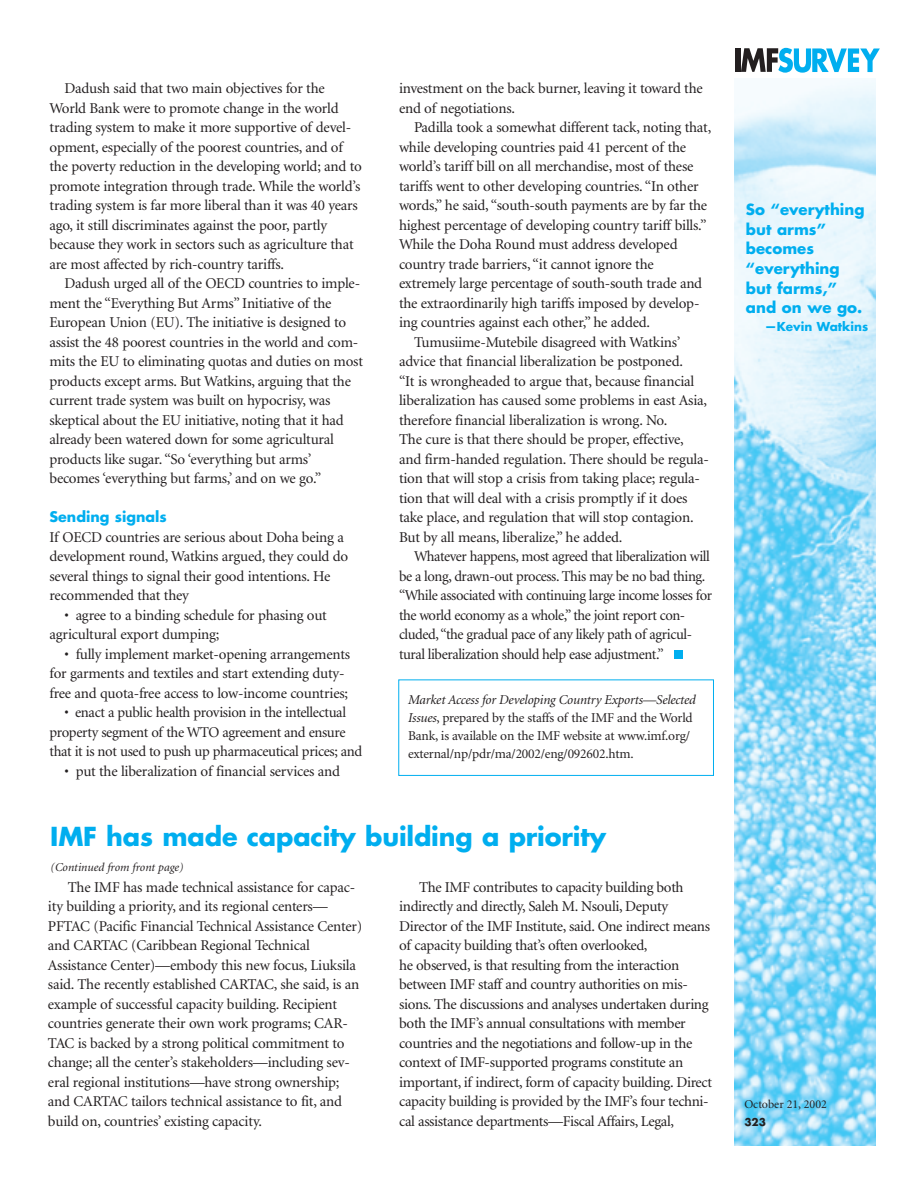
<style>
.page{position:relative;width:918px;height:1188px;background:#fff}
.page>*{position:absolute;margin:0;border:0;box-sizing:border-box;transform-origin:0 0}
.t1{font:700 25.5px "Futura";letter-spacing:-.005em;color:#00aeef}
.t2{font:15px/19.5px "Minion";letter-spacing:-.015em;color:#231f20}
.t3{font:700 15px/19.6px "Futura";color:#00aeef}
.t4{font:700 14.25px "Futura";color:#00aeef}
.t5{font:13.5px/18px "Minion";letter-spacing:-.015em;color:#231f20}
.t6{font:italic 12px "Minion";color:#231f20}
.t7{font:12px "Minion";color:#231f20}
.t8{font:700 12px "Futura";color:#00aeef}
.t9{font:700 10.5px "Futura";color:#231f20}
.s1{font-style:italic}
</style>
<div class="page">
<div style="left:735px;top:48px;width:5px;height:24px;background:#231f20"></div>
<svg style="left:741px;top:48px;width:139px;height:25px"></svg>
<img style="left:734px;top:79px;width:142px;height:1067px">
<div style="left:674px;top:650px;width:9px;height:9px;background:#00aeef"></div>
<div style="left:398px;top:680px;width:316px;height:96px;border:1px solid #00aeef"></div>
<p class="t2" style="left:50px;top:80px;width:314px;text-indent:15px">Dadush said that two main objectives for the World Bank were to promote change in the world trading system to make it more supportive of devel&shy;opment, especially of the poorest countries, and of the poverty reduction in the developing world; and to promote integration through trade. While the world’s trading system is far more liberal than it was 40 years ago, it still discriminates against the poor, partly because they work in sectors such as agriculture that are most affected by rich-country tariffs.</p>
<p class="t2" style="left:50px;top:275px;width:315px;text-indent:15px">Dadush urged all of the OECD countries to imple&shy;ment the “Everything But Arms” Initiative of the European Union (EU). The initiative is designed to assist the 48 poorest countries in the world and com&shy;mits the EU to eliminating quotas and duties on most products except arms. But Watkins, arguing that the current trade system was built on hypocrisy, was skeptical about the EU initiative, noting that it had already been watered down for some agricultural products like sugar. “So ‘everything but arms’ becomes ‘everything but farms,’ and on we go.”</p>
<p class="t4" style="left:50px;top:510px;width:119px">Sending signals</p>
<p class="t2" style="left:50px;top:528px;width:300px">If OECD countries are serious about Doha being a development round, Watkins argued, they could do several things to signal their good intentions. He recommended that they</p>
<p class="t2" style="left:50px;top:606px;width:279px;text-indent:15px">• agree to a binding schedule for phasing out agricultural export dumping;</p>
<p class="t2" style="left:50px;top:645px;width:302px;text-indent:15px">• fully implement market-opening arrangements for garments and textiles and start extending duty&shy;free and quota-free access to low-income countries;</p>
<p class="t2" style="left:50px;top:704px;width:314px;text-indent:15px">• enact a public health provision in the intellectual property segment of the WTO agreement and ensure that it is not used to push up pharmaceutical prices; and</p>
<p class="t2" style="left:64px;top:762px;width:277px">• put the liberalization of financial services and</p>
<p class="t2" style="left:399px;top:80px;width:305px">investment on the back burner, leaving it toward the end of negotiations.</p>
<p class="t2" style="left:414px;top:119px;width:299px">Padilla took a somewhat different tack, noting that,</p>
<p class="t2" style="left:399px;top:138px;width:289px">while developing countries paid 41 percent of the</p>
<p class="t2" style="left:399px;top:158px;width:296px">world’s tariff bill on all merchandise, most of these</p>
<p class="t2" style="left:399px;top:177px;width:301px">tariffs went to other developing countries. “In other</p>
<p class="t2" style="left:399px;top:197px;width:310px">words,” he said, “south-south payments are by far the</p>
<p class="t2" style="left:399px;top:216px;width:309px">highest percentage of developing country tariff bills.”</p>
<p class="t2" style="left:399px;top:236px;width:280px">While the Doha Round must address developed</p>
<p class="t2" style="left:399px;top:255px;width:256px">country trade barriers, “it cannot ignore the</p>
<p class="t2" style="left:399px;top:275px;width:305px">extremely large percentage of south-south trade and</p>
<p class="t2" style="left:399px;top:294px;width:302px">the extraordinarily high tariffs imposed by develop-</p>
<p class="t2" style="left:399px;top:314px;width:253px">ing countries against each other,” he added.</p>
<p class="t2" style="left:414px;top:333px;width:268px">Tumusiime-Mutebile disagreed with Watkins’</p>
<p class="t2" style="left:399px;top:353px;width:286px">advice that financial liberalization be postponed.</p>
<p class="t2" style="left:399px;top:372px;width:297px">“It is wrongheaded to argue that, because financial</p>
<p class="t2" style="left:399px;top:392px;width:310px">liberalization has caused some problems in east Asia,</p>
<p class="t2" style="left:399px;top:411px;width:270px">therefore financial liberalization is wrong. No.</p>
<p class="t2" style="left:399px;top:431px;width:286px">The cure is that there should be proper, effective,</p>
<p class="t2" style="left:399px;top:450px;width:312px">and firm-handed regulation. There should be regula-</p>
<p class="t2" style="left:399px;top:470px;width:303px">tion that will stop a crisis from taking place; regula-</p>
<p class="t2" style="left:399px;top:489px;width:290px">tion that will deal with a crisis promptly if it does</p>
<p class="t2" style="left:399px;top:509px;width:296px">take place, and regulation that will stop contagion.</p>
<p class="t2" style="left:399px;top:528px;width:225px">But by all means, liberalize,” he added.</p>
<p class="t2" style="left:414px;top:548px;width:297px">Whatever happens, most agreed that liberalization will</p>
<p class="t2" style="left:399px;top:567px;width:308px">be a long, drawn-out process. This may be no bad thing.</p>
<p class="t2" style="left:399px;top:587px;width:315px">“While associated with continuing large income losses for</p>
<p class="t2" style="left:399px;top:606px;width:288px">the world economy as a whole,” the joint report con-</p>
<p class="t2" style="left:399px;top:626px;width:295px">cluded,“the gradual pace of any likely path of agricul-</p>
<p class="t2" style="left:399px;top:645px;width:266px">tural liberalization should help ease adjustment.”</p>
<p class="t5" style="left:408px;top:692px;width:289px"><span class="s1">Market Access for Developing Country Exports—Selected Issues</span>, prepared by the staffs of the IMF and the World Bank, is available on the IMF website at www.imf.org/ external/np/pdr/ma/2002/eng/092602.htm.</p>
<h1 class="t1" style="left:50px;top:825px;width:557px">IMF has made capacity building a priority</h1>
<p class="t6" style="left:51px;top:863px;width:135px">(Continued from front page)</p>
<p class="t2" style="left:48px;top:879px;width:316px;text-indent:20px">The IMF has made technical assistance for capac&shy;ity building a priority, and its regional centers— PFTAC (Pacific Financial Technical Assistance Center) and CARTAC (Caribbean Regional Technical Assistance Center)—embody this new focus, Liuksila said. The recently established CARTAC, she said, is an example of successful capacity building. Recipient countries generate their own work programs; CAR-TAC is backed by a strong political commitment to change; all the center’s stakeholders—including sev&shy;eral regional institutions—have strong ownership; and CARTAC tailors technical assistance to fit, and build on, countries’ existing capacity.</p>
<p class="t2" style="left:399px;top:879px;width:314px;text-indent:20px">The IMF contributes to capacity building both indirectly and directly, Saleh M. Nsouli, Deputy Director of the IMF Institute, said. One indirect means of capacity building that’s often overlooked,<br>he observed, is that resulting from the interaction between IMF staff and country authorities on mis&shy;sions. The discussions and analyses undertaken during both the IMF’s annual consultations with member countries and the negotiations and follow-up in the context of IMF-supported programs constitute an important, if indirect, form of capacity building. Direct capacity building is provided by the IMF’s four techni&shy;cal assistance departments—Fiscal Affairs, Legal,</p>
<p class="t3" style="left:746px;top:201px;width:120px">So “everything but arms” becomes “everything but farms,” and on we go.</p>
<p class="t8" style="left:765px;top:321px;width:105px">—Kevin Watkins</p>
<p class="t7" style="left:744px;top:1099px;width:84px">October 21, 2002</p>
<p class="t9" style="left:744px;top:1117px;width:23px">323</p>
</div>
